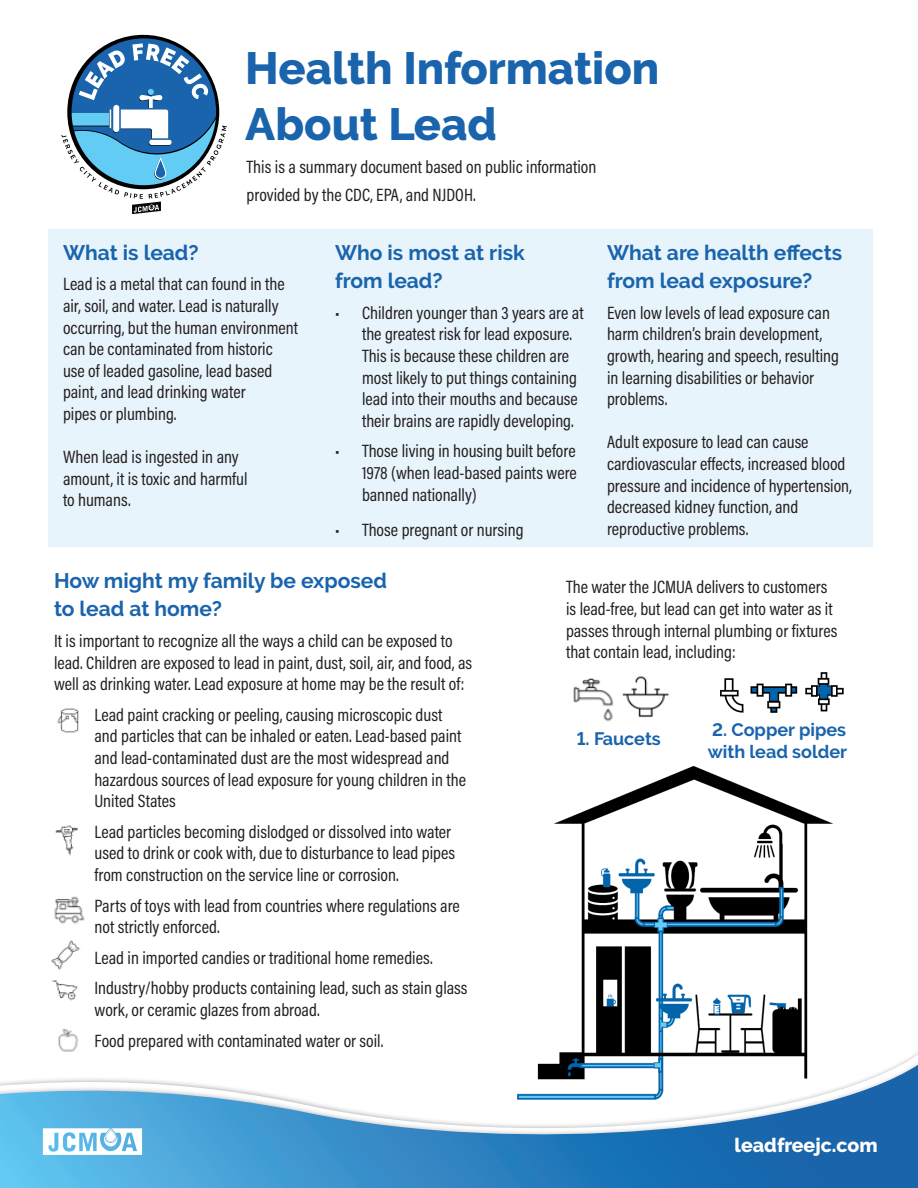
<style>
.page{position:relative;width:918px;height:1188px;background:#fff}
.page>*{position:absolute;margin:0;border:0;box-sizing:border-box;transform-origin:0 0}
.t1{font:800 45px/55.5px "Raleway";color:#1964ac}
.t2{font:700 21px/28.5px "Raleway";color:#1964ac}
.t3{font:800 19.5px "Raleway";color:#fff}
.t4{font:18px/21.6px "Acumin Pro Cond";color:#231f20}
.t5{font:700 18px/21.6px "Raleway";color:#1964ac}
</style>
<div class="page">
<svg style="left:0;top:1065px;width:918px;height:123px"></svg>
<svg style="left:43px;top:1128px;width:99px;height:27px"></svg>
<div style="left:48px;top:229px;width:825px;height:318px;background:#e8f4fb"></div>
<img style="left:516px;top:766px;width:318px;height:334px">
<img style="left:57px;top:708px;width:22px;height:25px">
<img style="left:55px;top:825px;width:23px;height:31px">
<img style="left:54px;top:896px;width:31px;height:28px">
<img style="left:51px;top:941px;width:29px;height:29px">
<img style="left:52px;top:980px;width:26px;height:21px">
<img style="left:58px;top:1028px;width:21px;height:24px">
<img style="left:573px;top:678px;width:41px;height:44px">
<img style="left:622px;top:676px;width:48px;height:42px">
<img style="left:720px;top:678px;width:24px;height:35px">
<img style="left:751px;top:683px;width:47px;height:30px">
<img style="left:805px;top:673px;width:39px;height:39px">
<svg style="left:62px;top:38px;width:165px;height:176px"></svg>
<p class="t1" style="left:245px;top:41px;width:416px">Health Information<br>About Lead</p>
<p class="t4" style="left:247px;top:152px;width:351px;line-height:28.5px">This is a summary document based on public information provided by the CDC, EPA, and NJDOH.</p>
<p class="t2" style="left:63px;top:238px;width:137px">What is lead?</p>
<p class="t4" style="left:63px;top:273px;width:237px">Lead is a metal that can found in the air, soil, and water. Lead is naturally occurring, but the human environment can be contaminated from historic</p>
<p class="t4" style="left:63px;top:359px;width:211px">use of leaded gasoline, lead based</p>
<p class="t4" style="left:63px;top:381px;width:184px">paint, and lead drinking water</p>
<p class="t4" style="left:63px;top:403px;width:115px">pipes or plumbing.</p>
<p class="t4" style="left:63px;top:446px;width:177px">When lead is ingested in any</p>
<p class="t4" style="left:63px;top:467px;width:186px">amount, it is toxic and harmful</p>
<p class="t4" style="left:63px;top:489px;width:69px">to humans.</p>
<p class="t2" style="left:335px;top:238px;width:191px">Who is most at risk</p>
<p class="t2" style="left:335px;top:267px;width:109px">from lead?</p>
<p class="t4" style="left:362px;top:302px;width:223px;text-indent:-27px">• Children younger than 3 years are at the greatest risk for lead exposure.<br>This is because these children are most likely to put things containing lead into their mouths and because their brains are rapidly developing.</p>
<p class="t4" style="left:362px;top:440px;width:216px;text-align:justify;text-indent:-27px">• Those living in housing built before 1978 (when lead-based paints were banned nationally)</p>
<p class="t4" style="left:335px;top:518px;width:190px">• Those pregnant or nursing</p>
<p class="t2" style="left:607px;top:238px;width:237px">What are health effects from lead exposure?</p>
<p class="t4" style="left:607px;top:302px;width:233px">Even low levels of lead exposure can harm children’s brain development, growth, hearing and speech, resulting in learning disabilities or behavior problems.</p>
<p class="t4" style="left:607px;top:431px;width:246px">Adult exposure to lead can cause cardiovascular effects, increased blood pressure and incidence of hypertension,</p>
<p class="t4" style="left:607px;top:496px;width:193px">decreased kidney function, and reproductive problems.</p>
<p class="t2" style="left:54px;top:566px;width:335px">How might my family be exposed</p>
<p class="t2" style="left:54px;top:595px;width:169px">to lead at home?</p>
<p class="t4" style="left:54px;top:630px;width:420px">It is important to recognize all the ways a child can be exposed to lead. Children are exposed to lead in paint, dust, soil, air, and food, as well as drinking water. Lead exposure at home may be the result of:</p>
<p class="t4" style="left:94px;top:703px;width:373px">Lead paint cracking or peeling, causing microscopic dust and particles that can be inhaled or eaten. Lead-based paint and lead-contaminated dust are the most widespread and hazardous sources of lead exposure for young children in the United States</p>
<p class="t4" style="left:94px;top:820px;width:362px">Lead particles becoming dislodged or dissolved into water used to drink or cook with, due to disturbance to lead pipes from construction on the service line or corrosion.</p>
<p class="t4" style="left:94px;top:894px;width:367px">Parts of toys with lead from countries where regulations are not strictly enforced.</p>
<p class="t4" style="left:94px;top:946px;width:340px">Lead in imported candies or traditional home remedies.</p>
<p class="t4" style="left:94px;top:977px;width:375px">Industry/hobby products containing lead, such as stain glass work, or ceramic glazes from abroad.</p>
<p class="t4" style="left:94px;top:1029px;width:290px">Food prepared with contaminated water or soil.</p>
<p class="t4" style="left:566px;top:576px;width:273px">The water the JCMUA delivers to customers is lead-free, but lead can get into water as it passes through internal plumbing or fixtures that contain lead, including:</p>
<p class="t5" style="left:577px;top:728px;width:86px">1. Faucets</p>
<p class="t5" style="left:708px;top:719px;width:141px">2. Copper pipes with lead solder</p>
<p class="t3" style="left:735px;top:1134px;width:145px">leadfreejc.com</p>
</div>
